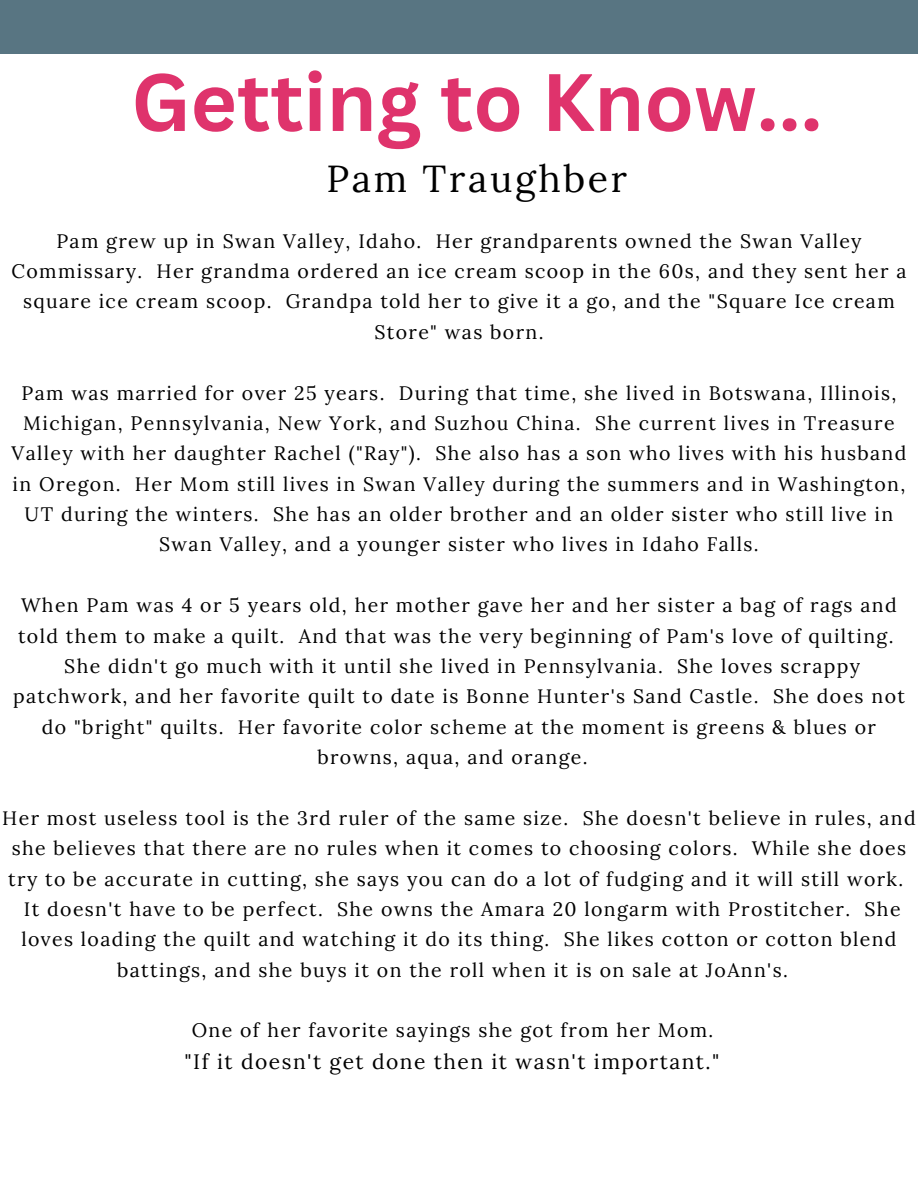
<style>
.page{position:relative;width:918px;height:1188px;background:#fff}
.page>*{position:absolute;margin:0;border:0;box-sizing:border-box;transform-origin:0 0}
.t1{font:700 79.5px "Canva Sans";color:#df336c}
.t2{font:37.5px "Lora";letter-spacing:.07em;color:#000}
.t3{font:21px "Lora";letter-spacing:.07em;color:#000}
.t4{font:19.5px/30.3px "Lora";letter-spacing:.07em;color:#000;text-align:center}
</style>
<div class="page">
<div style="left:0;top:0;width:918px;height:54px;background:#587582"></div>
<p class="t1" style="left:131px;top:46px;width:693px">Getting to Know...</p>
<p class="t2" style="left:327px;top:155px;width:302px">Pam Traughber</p>
<p class="t4" style="left:12px;top:225px;width:896px">Pam grew up in Swan Valley, Idaho. Her grandparents owned the Swan Valley Commissary. Her grandma ordered an ice cream scoop in the 60s, and they sent her a square ice cream scoop. Grandpa told her to give it a go, and the "Square Ice cream Store" was born.</p>
<p class="t4" style="left:12px;top:377px;width:896px">Pam was married for over 25 years. During that time, she lived in Botswana, Illinois, Michigan, Pennsylvania, New York, and Suzhou China. She current lives in Treasure Valley with her daughter Rachel ("Ray"). She also has a son who lives with his husband in Oregon. Her Mom still lives in Swan Valley during the summers and in Washington, UT during the winters. She has an older brother and an older sister who still live in Swan Valley, and a younger sister who lives in Idaho Falls.</p>
<p class="t4" style="left:21px;top:590px;width:877px">When Pam was 4 or 5 years old, her mother gave her and her sister a bag of rags and</p>
<p class="t4" style="left:18px;top:620px;width:877px">told them to make a quilt. And that was the very beginning of Pam's love of quilting.</p>
<p class="t4" style="left:64px;top:651px;width:797px">She didn't go much with it until she lived in Pennsylvania. She loves scrappy</p>
<p class="t4" style="left:13px;top:681px;width:894px">patchwork, and her favorite quilt to date is Bonne Hunter's Sand Castle. She does not</p>
<p class="t4" style="left:42px;top:711px;width:836px">do "bright" quilts. Her favorite color scheme at the moment is greens &amp; blues or</p>
<p class="t4" style="left:317px;top:742px;width:272px">browns, aqua, and orange.</p>
<p class="t4" style="left:2px;top:803px;width:915px">Her most useless tool is the 3rd ruler of the same size. She doesn't believe in rules, and</p>
<p class="t4" style="left:12px;top:833px;width:896px">she believes that there are no rules when it comes to choosing colors. While she does</p>
<p class="t4" style="left:8px;top:863px;width:896px">try to be accurate in cutting, she says you can do a lot of fudging and it will still work.</p>
<p class="t4" style="left:24px;top:894px;width:878px">It doesn't have to be perfect. She owns the Amara 20 longarm with Prostitcher. She</p>
<p class="t4" style="left:21px;top:924px;width:877px">loves loading the quilt and watching it do its thing. She likes cotton or cotton blend</p>
<p class="t4" style="left:117px;top:954px;width:672px">battings, and she buys it on the roll when it is on sale at JoAnn's.</p>
<p class="t4" style="left:192px;top:1015px;width:523px">One of her favorite sayings she got from her Mom.</p>
<p class="t3" style="left:184px;top:1048px;width:537px">"If it doesn't get done then it wasn't important."</p>
</div>
